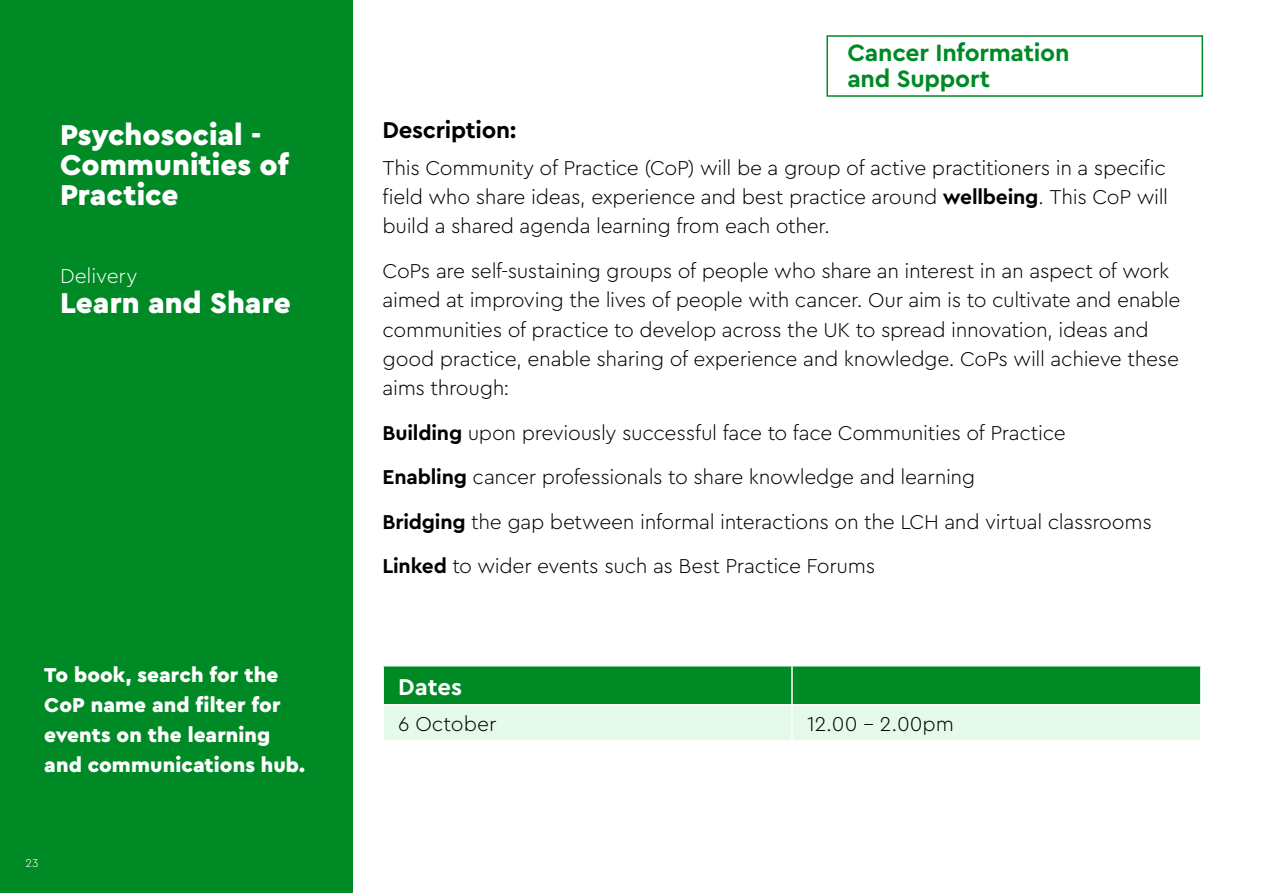
<style>
.page{position:relative;width:1263px;height:893px;background:#fff}
.page>*{position:absolute;margin:0;border:0;box-sizing:border-box;transform-origin:0 0}
.t1{font:900 30px/30px "Cera Pro Macmillan";color:#fff}
.t2{font:700 24.75px/25.5px "Cera Pro Macmillan";letter-spacing:-.01em;color:#008a26}
.t3{font:700 24px "Cera Pro Macmillan";letter-spacing:-.01em;color:#000}
.t4{font:700 24px "Cera Pro Macmillan";color:#fff}
.t5{font:300 21px/29.4px "Cera Pro Macmillan";letter-spacing:-.015em;color:#000}
.t6{font:900 21px/30px "Cera Pro Macmillan";color:#fff}
.t7{font:300 21px "Cera Pro Macmillan";letter-spacing:-.005em;color:#fff}
.t8{font:300 12px "Cera Pro Macmillan";color:#fff}
.s1{font-weight:700}
</style>
<div class="page">
<div style="left:0;top:0;width:352px;height:893px;background:#008a26"></div>
<svg style="left:384px;top:666px;width:816px;height:74px"></svg>
<hr style="left:791px;top:666px;width:2px;height:38px;background:#fff">
<hr style="left:382px;top:704px;width:410px;height:1px;background:#fff">
<hr style="left:792px;top:704px;width:409px;height:1px;background:#fff">
<hr style="left:791px;top:705px;width:2px;height:35px;background:#fff">
<h1 class="t1" style="left:60px;top:116px;width:230px">Psychosocial -<br>Communities of<br>Practice</h1>
<p class="t7" style="left:60px;top:260px;width:79px">Delivery</p>
<h1 class="t1" style="left:60px;top:284px;width:232px">Learn and Share</h1>
<p class="t6" style="left:44px;top:658px;width:262px">To book, search for the<br>CoP name and filter for events on the learning and communications hub.</p>
<p class="t8" style="left:26px;top:854px;width:14px">23</p>
<p class="t2" style="left:847px;top:38px;width:224px">Cancer Information and Support</p>
<p class="t3" style="left:382px;top:111px;width:136px">Description:</p>
<p class="t5" style="left:382px;top:151px;width:787px;text-align:justify">This Community of Practice (CoP) will be a group of active practitioners in a specific field who share ideas, experience and best practice around <span class="s1">wellbeing</span>. This CoP will build a shared agenda learning from each other.</p>
<p class="t5" style="left:382px;top:254px;width:799px">CoPs are self-sustaining groups of people who share an interest in an aspect of work aimed at improving the lives of people with cancer. Our aim is to cultivate and enable communities of practice to develop across the UK to spread innovation, ideas and good practice, enable sharing of experience and knowledge. CoPs will achieve these aims through:</p>
<p class="t5" style="left:382px;top:409px;width:771px;line-height:44.4px"><span class="s1">Building</span> upon previously successful face to face Communities of Practice <span class="s1">Enabling</span> cancer professionals to share knowledge and learning<br><span class="s1">Bridging</span> the gap between informal interactions on the LCH and virtual classrooms <span class="s1">Linked</span> to wider events such as Best Practice Forums</p>
<p class="t4" style="left:398px;top:668px;width:65px">Dates</p>
<p class="t5" style="left:398px;top:708px;width:100px">6 October</p>
<p class="t5" style="left:807px;top:708px;width:148px">12.00 - 2.00pm</p>
</div>
